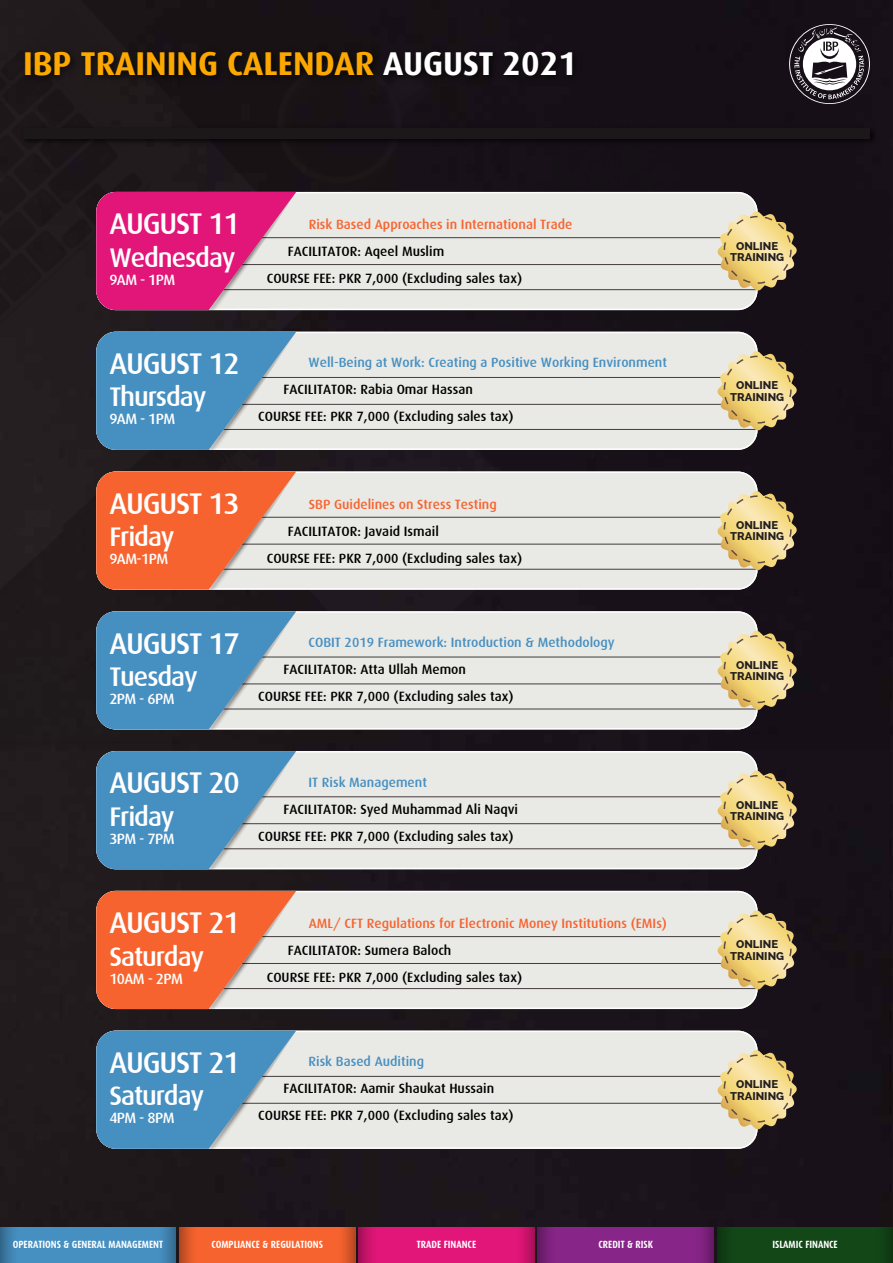
<style>
.page{position:relative;width:893px;height:1263px;background:#fff}
.page>*{position:absolute;margin:0;border:0;box-sizing:border-box;transform-origin:0 0}
.t1{font:700 33px "Dax";color:#fca801}
.t2{font:500 30px "Dax";letter-spacing:-.04em;color:#fff}
.t3{font:500 27px "Dax";letter-spacing:-.04em;color:#fff}
.t4{font:500 15px "Dax";letter-spacing:-.04em;color:#fff}
.t5{font:500 13.5px/26.8px "Dax";color:#000}
.t6{font:500 13.5px "Dax";color:#468fc1}
.t7{font:500 13.5px "Dax";color:#f7632f}
.t8{font:800 11.25px/11.4px "Raleway";color:#231f20;text-align:center}
.t9{font:700 10.5px "Dax Condensed";color:#fff}
.s1{color:#fff}
</style>
<div class="page">
<div style="left:0;top:750px;width:893px;height:513px;background:#1d161b"></div>
<img style="left:0;top:0;width:893px;height:740px">
<img style="left:18px;top:123px;width:862px;height:25px">
<div style="left:23px;top:128px;width:847px;height:10px;background:#1c1719"></div>
<svg style="left:789px;top:24px;width:81px;height:80px"></svg>
<img style="left:14px;top:38px;width:576px;height:57px">
<div style="left:0;top:1227px;width:176px;height:36px;background:#468fc1"></div>
<div style="left:0;top:1227px;width:28px;height:36px;background:linear-gradient(to right,#377198,#4a96cb)"></div>
<div style="left:148px;top:1227px;width:28px;height:36px;background:linear-gradient(to right,#4b9acf,#38729a)"></div>
<div style="left:717px;top:1227px;width:176px;height:36px;background:#134718"></div>
<div style="left:865px;top:1227px;width:28px;height:36px;background:linear-gradient(to right,#144c1a,#0f3913)"></div>
<div style="left:717px;top:1227px;width:28px;height:36px;background:linear-gradient(to right,#0e3712,#144a19)"></div>
<div style="left:179px;top:1227px;width:176px;height:36px;background:#f7632f"></div>
<svg style="left:179px;top:1227px;width:14px;height:36px"></svg>
<div style="left:327px;top:1227px;width:28px;height:36px;background:linear-gradient(to right,#ff6a32,#c85025)"></div>
<div style="left:358px;top:1227px;width:177px;height:36px;background:#e21678"></div>
<svg style="left:358px;top:1227px;width:14px;height:36px"></svg>
<svg style="left:522px;top:1227px;width:13px;height:36px"></svg>
<div style="left:538px;top:1227px;width:176px;height:36px;background:#882588"></div>
<div style="left:538px;top:1227px;width:28px;height:36px;background:linear-gradient(to right,#6b1d6b,#8f278f)"></div>
<svg style="left:704px;top:1227px;width:10px;height:36px"></svg>
<div style="left:296px;top:1031px;width:462px;height:118px;background:#e9e9e5"></div>
<svg style="left:96px;top:1031px;width:200px;height:118px;background:#679fc5"></svg>
<svg style="left:717px;top:1050px;width:80px;height:80px;background:#cdba87"></svg>
<div style="left:724px;top:1054px;width:68px;height:68px;border:2px dashed #604c3f;border-radius:50%"></div>
<svg style="left:296px;top:751px;width:462px;height:118px;background:#e4e4e0"></svg>
<svg style="left:96px;top:751px;width:200px;height:118px;background:#669ec5"></svg>
<svg style="left:717px;top:770px;width:80px;height:80px;background:#ccb986"></svg>
<div style="left:724px;top:775px;width:68px;height:68px;border:2px dashed #604c3f;border-radius:50%"></div>
<svg style="left:296px;top:891px;width:462px;height:118px;background:#e4e4e0"></svg>
<svg style="left:96px;top:891px;width:200px;height:118px;background:#ef7c53"></svg>
<svg style="left:717px;top:910px;width:80px;height:80px;background:#ccb986"></svg>
<div style="left:724px;top:915px;width:68px;height:68px;border:2px dashed #604c3f;border-radius:50%"></div>
<svg style="left:296px;top:611px;width:462px;height:118px;background:#e4e4e0"></svg>
<svg style="left:96px;top:611px;width:200px;height:118px;background:#669ec5"></svg>
<svg style="left:717px;top:631px;width:80px;height:79px;background:#cdb986"></svg>
<div style="left:724px;top:635px;width:68px;height:68px;border:2px dashed #604c3f;border-radius:50%"></div>
<svg style="left:296px;top:332px;width:462px;height:118px;background:#e4e4e0"></svg>
<svg style="left:96px;top:332px;width:200px;height:118px;background:#669fc5"></svg>
<svg style="left:717px;top:351px;width:80px;height:80px;background:#ccb886"></svg>
<div style="left:724px;top:356px;width:68px;height:68px;border:2px dashed #604c3f;border-radius:50%"></div>
<svg style="left:296px;top:192px;width:462px;height:118px;background:#e4e4e0"></svg>
<svg style="left:96px;top:192px;width:200px;height:118px;background:#df408c"></svg>
<svg style="left:717px;top:211px;width:80px;height:80px;background:#ccb986"></svg>
<div style="left:724px;top:216px;width:68px;height:68px;border:2px dashed #604c3f;border-radius:50%"></div>
<svg style="left:296px;top:471px;width:462px;height:119px;background:#e4e3e0"></svg>
<svg style="left:96px;top:471px;width:200px;height:119px;background:#ef7d54"></svg>
<svg style="left:717px;top:491px;width:80px;height:80px;background:#ccb886"></svg>
<div style="left:724px;top:495px;width:68px;height:68px;border:2px dashed #604c3f;border-radius:50%"></div>
<h1 class="t1" style="left:23px;top:45px;width:556px">IBP TRAINING CALENDAR <span class="s1">AUGUST 2021</span></h1>
<h2 class="t2" style="left:109px;top:207px;width:132px">AUGUST 11</h2>
<h3 class="t3" style="left:109px;top:242px;width:128px">Wednesday</h3>
<p class="t4" style="left:109px;top:271px;width:67px">9AM - 1PM</p>
<p class="t7" style="left:309px;top:217px;width:265px">Risk Based Approaches in International Trade</p>
<p class="t5" style="left:267px;top:238px;width:257px;text-indent:21px">FACILITATOR: Aqeel Muslim<br>COURSE FEE: PKR 7,000 (Excluding sales tax)</p>
<h2 class="t2" style="left:109px;top:347px;width:132px">AUGUST 12</h2>
<h3 class="t3" style="left:109px;top:382px;width:99px">Thursday</h3>
<p class="t4" style="left:109px;top:411px;width:67px">9AM - 1PM</p>
<p class="t6" style="left:309px;top:355px;width:360px">Well-Being at Work: Creating a Positive Working Environment</p>
<p class="t5" style="left:258px;top:376px;width:257px;text-indent:25px">FACILITATOR: Rabia Omar Hassan<br>COURSE FEE: PKR 7,000 (Excluding sales tax)</p>
<h2 class="t2" style="left:109px;top:487px;width:132px">AUGUST 13</h2>
<h3 class="t3" style="left:109px;top:522px;width:67px">Friday</h3>
<p class="t4" style="left:109px;top:551px;width:60px">9AM-1PM</p>
<p class="t7" style="left:309px;top:496px;width:190px">SBP Guidelines on Stress Testing</p>
<p class="t5" style="left:267px;top:518px;width:257px;text-indent:21px">FACILITATOR: Javaid Ismail<br>COURSE FEE: PKR 7,000 (Excluding sales tax)</p>
<h2 class="t2" style="left:109px;top:626px;width:132px">AUGUST 17</h2>
<h3 class="t3" style="left:109px;top:662px;width:90px">Tuesday</h3>
<p class="t4" style="left:109px;top:690px;width:67px">2PM - 6PM</p>
<p class="t6" style="left:309px;top:635px;width:308px">COBIT 2019 Framework: Introduction &amp; Methodology</p>
<p class="t5" style="left:258px;top:656px;width:257px;text-indent:25px">FACILITATOR: Atta Ullah Memon<br>COURSE FEE: PKR 7,000 (Excluding sales tax)</p>
<h2 class="t2" style="left:109px;top:766px;width:132px">AUGUST 20</h2>
<h3 class="t3" style="left:109px;top:801px;width:67px">Friday</h3>
<p class="t4" style="left:109px;top:830px;width:67px">3PM - 7PM</p>
<p class="t6" style="left:309px;top:774px;width:120px">IT Risk Management</p>
<p class="t5" style="left:258px;top:796px;width:261px;text-indent:25px">FACILITATOR: Syed Muhammad Ali Naqvi<br>COURSE FEE: PKR 7,000 (Excluding sales tax)</p>
<h2 class="t2" style="left:109px;top:906px;width:132px">AUGUST 21</h2>
<h3 class="t3" style="left:109px;top:941px;width:96px">Saturday</h3>
<p class="t4" style="left:109px;top:970px;width:75px">10AM - 2PM</p>
<p class="t7" style="left:309px;top:916px;width:360px">AML/ CFT Regulations for Electronic Money Institutions (EMIs)</p>
<p class="t5" style="left:267px;top:937px;width:257px;text-indent:21px">FACILITATOR: Sumera Baloch<br>COURSE FEE: PKR 7,000 (Excluding sales tax)</p>
<h2 class="t2" style="left:109px;top:1046px;width:132px">AUGUST 21</h2>
<h3 class="t3" style="left:109px;top:1081px;width:96px">Saturday</h3>
<p class="t4" style="left:109px;top:1110px;width:67px">4PM - 8PM</p>
<p class="t6" style="left:309px;top:1054px;width:117px">Risk Based Auditing</p>
<p class="t5" style="left:258px;top:1075px;width:257px;text-align:center">FACILITATOR: Aamir Shaukat Hussain<br>COURSE FEE: PKR 7,000 (Excluding sales tax)</p>
<p class="t8" style="left:730px;top:240px;width:56px">ONLINE<br>TRAINING</p>
<p class="t8" style="left:730px;top:380px;width:56px">ONLINE<br>TRAINING</p>
<p class="t8" style="left:730px;top:519px;width:56px">ONLINE<br>TRAINING</p>
<p class="t8" style="left:730px;top:659px;width:56px">ONLINE<br>TRAINING</p>
<p class="t8" style="left:730px;top:799px;width:56px">ONLINE<br>TRAINING</p>
<p class="t8" style="left:730px;top:939px;width:56px">ONLINE<br>TRAINING</p>
<p class="t8" style="left:730px;top:1078px;width:56px">ONLINE<br>TRAINING</p>
<p class="t9" style="left:13px;top:1239px;width:152px">OPERATIONS &amp; GENERAL MANAGEMENT</p>
<p class="t9" style="left:211px;top:1239px;width:113px">COMPLIANCE &amp; REGULATIONS</p>
<p class="t9" style="left:417px;top:1239px;width:61px">TRADE FINANCE</p>
<p class="t9" style="left:598px;top:1239px;width:56px">CREDIT &amp; RISK</p>
<p class="t9" style="left:772px;top:1239px;width:67px">ISLAMIC FINANCE</p>
</div>
